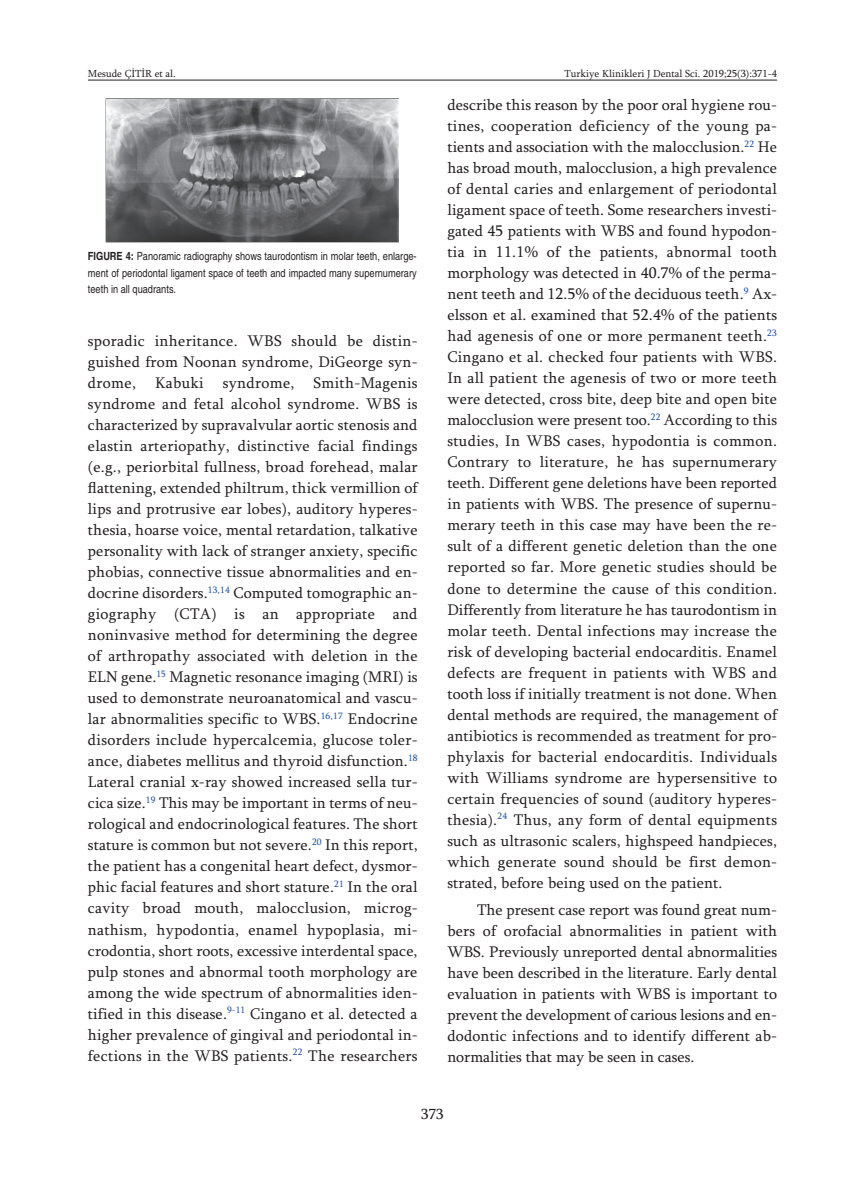
<style>
.page{position:relative;width:865px;height:1197px;background:#fff}
.page>*{position:absolute;margin:0;border:0;box-sizing:border-box;transform-origin:0 0}
.t1{font:15.75px/21px "Sylfaen";letter-spacing:.01em;color:#231f20;text-align:justify}
.t2{font:15px "Sylfaen";color:#231f20}
.t3{font:condensed 11.25px/16.5px "Helvetica";color:#231f20;text-align:justify}
.t4{font:10.5px "Sylfaen";color:#231f20}
.s1{font-weight:700}
</style>
<div class="page">
<hr style="left:88px;top:80px;width:689px;height:1px;background:#231f20">
<img style="left:107px;top:99px;width:291px;height:142px">
<p class="t4" style="left:88px;top:67px;width:89px">Mesude ÇİTİR et al.</p>
<p class="t4" style="left:564px;top:67px;width:214px">Turkiye Klinikleri J Dental Sci. 2019;25(3):371-4</p>
<p class="t3" style="left:88px;top:248px;width:330px"><span class="s1">FIGURE 4:</span> Panoramic radiography shows taurodontism in molar teeth, enlarge&shy;ment of periodontal ligament space of teeth and impacted many supernumerary teeth in all quadrants.</p>
<p class="t1" style="left:88px;top:330px;width:331px">sporadic inheritance. WBS should be distin&shy;guished from Noonan syndrome, DiGeorge syn&shy;drome, Kabuki syndrome, Smith-Magenis syndrome and fetal alcohol syndrome. WBS is characterized by supravalvular aortic stenosis and elastin arteriopathy, distinctive facial findings (e.g., periorbital fullness, broad forehead, malar flattening, extended philtrum, thick vermillion of lips and protrusive ear lobes), auditory hyperes&shy;thesia, hoarse voice, mental retardation, talkative personality with lack of stranger anxiety, specific phobias, connective tissue abnormalities and en&shy;docrine disorders.<sup>13,14</sup> Computed tomographic an&shy;giography (CTA) is an appropriate and noninvasive method for determining the degree of arthropathy associated with deletion in the ELN gene.<sup>15</sup> Magnetic resonance imaging (MRI) is used to demonstrate neuroanatomical and vascu&shy;lar abnormalities specific to WBS.<sup>16,17</sup> Endocrine disorders include hypercalcemia, glucose toler&shy;ance, diabetes mellitus and thyroid disfunction.<sup>18<br></sup>Lateral cranial x-ray showed increased sella tur&shy;cica size.<sup>19</sup> This may be important in terms of neu&shy;rological and endocrinological features. The short stature is common but not severe.<sup>20</sup> In this report, the patient has a congenital heart defect, dysmor&shy;phic facial features and short stature.<sup>21</sup> In the oral cavity broad mouth, malocclusion, microg&shy;nathism, hypodontia, enamel hypoplasia, mi&shy;crodontia, short roots, excessive interdental space, pulp stones and abnormal tooth morphology are among the wide spectrum of abnormalities iden&shy;tified in this disease.<sup>9-11</sup> Cingano et al. detected a higher prevalence of gingival and periodontal in&shy;fections in the WBS patients.<sup>22</sup> The researchers</p>
<p class="t1" style="left:447px;top:94px;width:331px">describe this reason by the poor oral hygiene rou&shy;tines, cooperation deficiency of the young pa&shy;tients and association with the malocclusion.<sup>22</sup> He has broad mouth, malocclusion, a high prevalence of dental caries and enlargement of periodontal ligament space of teeth. Some researchers investi&shy;gated 45 patients with WBS and found hypodon&shy;tia in 11.1% of the patients, abnormal tooth morphology was detected in 40.7% of the perma&shy;nent teeth and 12.5% of the deciduous teeth.<sup>9</sup> Ax&shy;elsson et al. examined that 52.4% of the patients had agenesis of one or more permanent teeth.<sup>23<br></sup>Cingano et al. checked four patients with WBS.<br>In all patient the agenesis of two or more teeth were detected, cross bite, deep bite and open bite malocclusion were present too.<sup>22</sup> According to this studies, In WBS cases, hypodontia is common.<br>Contrary to literature, he has supernumerary teeth. Different gene deletions have been reported in patients with WBS. The presence of supernu&shy;merary teeth in this case may have been the re&shy;sult of a different genetic deletion than the one reported so far. More genetic studies should be done to determine the cause of this condition.<br>Differently from literature he has taurodontism in molar teeth. Dental infections may increase the risk of developing bacterial endocarditis. Enamel defects are frequent in patients with WBS and tooth loss if initially treatment is not done. When dental methods are required, the management of antibiotics is recommended as treatment for pro&shy;phylaxis for bacterial endocarditis. Individuals with Williams syndrome are hypersensitive to certain frequencies of sound (auditory hyperes&shy;thesia).<sup>24</sup> Thus, any form of dental equipments such as ultrasonic scalers, highspeed handpieces, which generate sound should be first demon&shy;strated, before being used on the patient.</p>
<p class="t1" style="left:447px;top:899px;width:331px;text-indent:30px">The present case report was found great num&shy;bers of orofacial abnormalities in patient with WBS. Previously unreported dental abnormalities have been described in the literature. Early dental evaluation in patients with WBS is important to prevent the development of carious lesions and en&shy;dodontic infections and to identify different ab&shy;normalities that may be seen in cases.</p>
<p class="t2" style="left:421px;top:1104px;width:24px">373</p>
</div>
